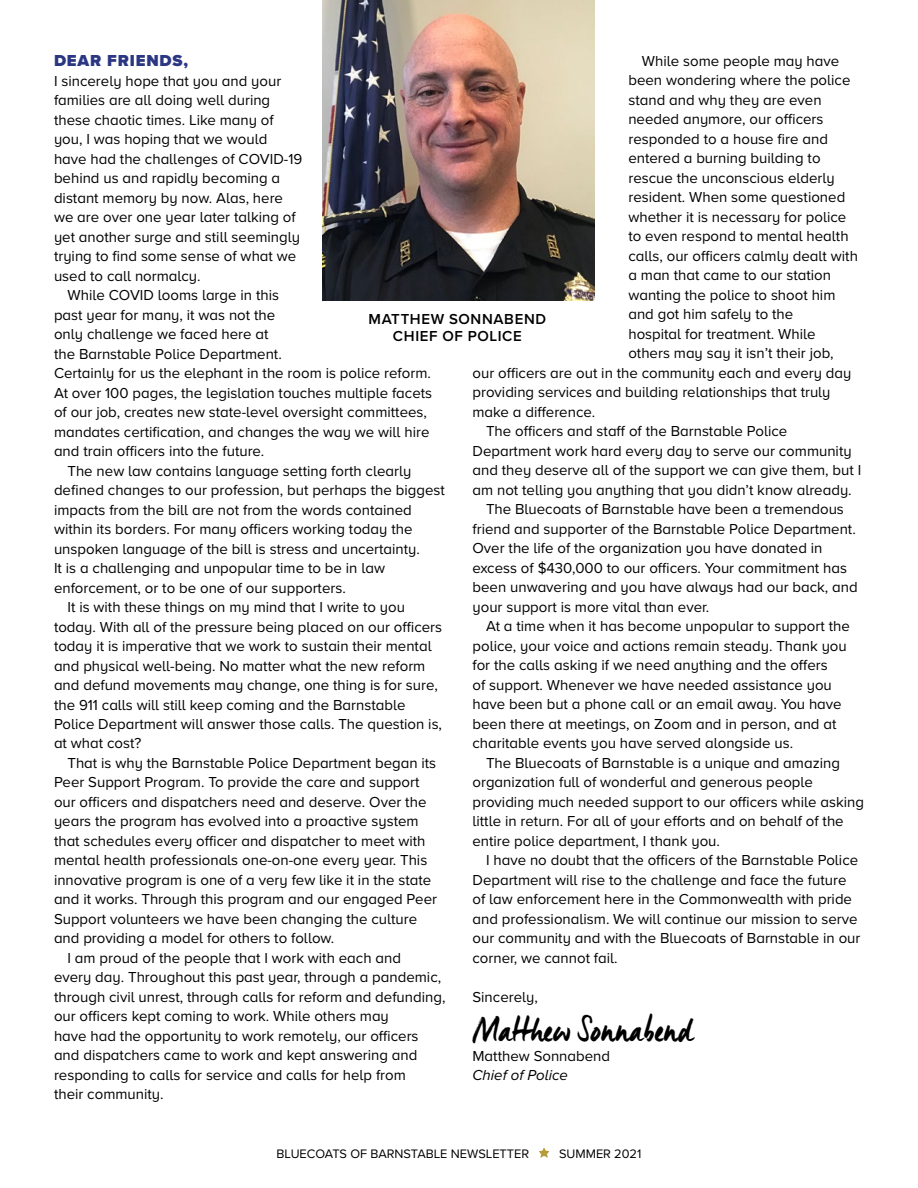
<style>
.page{position:relative;width:918px;height:1188px;background:#fff}
.page>*{position:absolute;margin:0;border:0;box-sizing:border-box;transform-origin:0 0}
.t1{font:34.5px "Manus";color:#000}
.t2{font:900 16.5px "Proxima Nova A";letter-spacing:.05em;color:#2b3783}
.t3{font:15px "Proxima Nova A";color:#000}
.t4{font:600 15px/16.5px "Proxima Nova A";letter-spacing:.045em;color:#000;text-align:center}
.t5{font:italic 15px "Proxima Nova A";letter-spacing:-.005em;color:#000}
.t6{font:12.75px "Proxima Nova A";color:#000}
</style>
<div class="page">
<img style="left:323px;top:0;width:272px;height:301px">
<svg style="left:539px;top:1148px;width:10px;height:10px"></svg>
<p class="t2" style="left:54px;top:48px;width:136px">DEAR FRIENDS,</p>
<p class="t3" style="left:54px;top:69px;width:229px">I sincerely hope that you and your</p>
<p class="t3" style="left:54px;top:89px;width:218px">families are all doing well during</p>
<p class="t3" style="left:54px;top:108px;width:221px">these chaotic times. Like many of</p>
<p class="t3" style="left:54px;top:128px;width:215px">you, I was hoping that we would</p>
<p class="t3" style="left:54px;top:147px;width:250px">have had the challenges of COVID-19</p>
<p class="t3" style="left:54px;top:167px;width:228px">behind us and rapidly becoming a</p>
<p class="t3" style="left:54px;top:186px;width:231px">distant memory by now. Alas, here</p>
<p class="t3" style="left:54px;top:206px;width:243px">we are over one year later talking of</p>
<p class="t3" style="left:54px;top:225px;width:248px">yet another surge and still seemingly</p>
<p class="t3" style="left:54px;top:245px;width:244px">trying to find some sense of what we</p>
<p class="t3" style="left:54px;top:264px;width:148px">used to call normalcy.</p>
<p class="t3" style="left:68px;top:284px;width:213px">While COVID looms large in this</p>
<p class="t3" style="left:54px;top:303px;width:223px">past year for many, it was not the</p>
<p class="t3" style="left:54px;top:323px;width:216px">only challenge we faced here at</p>
<p class="t3" style="left:54px;top:342px;width:229px">the Barnstable Police Department.</p>
<p class="t3" style="left:54px;top:362px;width:378px">Certainly for us the elephant in the room is police reform.</p>
<p class="t3" style="left:54px;top:381px;width:380px">At over 100 pages, the legislation touches multiple facets</p>
<p class="t3" style="left:54px;top:401px;width:375px">of our job, creates new state-level oversight committees,</p>
<p class="t3" style="left:54px;top:420px;width:377px">mandates certification, and changes the way we will hire</p>
<p class="t3" style="left:54px;top:440px;width:212px">and train officers into the future.</p>
<p class="t3" style="left:68px;top:459px;width:345px">The new law contains language setting forth clearly</p>
<p class="t3" style="left:54px;top:479px;width:392px">defined changes to our profession, but perhaps the biggest</p>
<p class="t3" style="left:54px;top:498px;width:359px">impacts from the bill are not from the words contained</p>
<p class="t3" style="left:54px;top:518px;width:360px">within its borders. For many officers working today the</p>
<p class="t3" style="left:54px;top:537px;width:367px">unspoken language of the bill is stress and uncertainty.</p>
<p class="t3" style="left:54px;top:557px;width:333px">It is a challenging and unpopular time to be in law</p>
<p class="t3" style="left:54px;top:576px;width:293px">enforcement, or to be one of our supporters.</p>
<p class="t3" style="left:68px;top:596px;width:339px">It is with these things on my mind that I write to you</p>
<p class="t3" style="left:54px;top:615px;width:390px">today. With all of the pressure being placed on our officers</p>
<p class="t3" style="left:54px;top:635px;width:379px">today it is imperative that we work to sustain their mental</p>
<p class="t3" style="left:54px;top:654px;width:373px">and physical well-being. No matter what the new reform</p>
<p class="t3" style="left:54px;top:674px;width:385px">and defund movements may change, one thing is for sure,</p>
<p class="t3" style="left:54px;top:693px;width:353px">the 911 calls will still keep coming and the Barnstable</p>
<p class="t3" style="left:54px;top:713px;width:390px">Police Department will answer those calls. The question is,</p>
<p class="t3" style="left:54px;top:732px;width:89px">at what cost?</p>
<p class="t3" style="left:68px;top:752px;width:370px">That is why the Barnstable Police Department began its</p>
<p class="t3" style="left:54px;top:771px;width:367px">Peer Support Program. To provide the care and support</p>
<p class="t3" style="left:54px;top:791px;width:374px">our officers and dispatchers need and deserve. Over the</p>
<p class="t3" style="left:54px;top:810px;width:366px">years the program has evolved into a proactive system</p>
<p class="t3" style="left:54px;top:830px;width:373px">that schedules every officer and dispatcher to meet with</p>
<p class="t3" style="left:54px;top:849px;width:375px">mental health professionals one-on-one every year. This</p>
<p class="t3" style="left:54px;top:869px;width:379px">innovative program is one of a very few like it in the state</p>
<p class="t3" style="left:54px;top:888px;width:385px">and it works. Through this program and our engaged Peer</p>
<p class="t3" style="left:54px;top:908px;width:365px">Support volunteers we have been changing the culture</p>
<p class="t3" style="left:54px;top:927px;width:282px">and providing a model for others to follow.</p>
<p class="t3" style="left:68px;top:947px;width:335px">I am proud of the people that I work with each and</p>
<p class="t3" style="left:54px;top:966px;width:389px">every day. Throughout this past year, through a pandemic,</p>
<p class="t3" style="left:54px;top:986px;width:393px">through civil unrest, through calls for reform and defunding,</p>
<p class="t3" style="left:54px;top:1005px;width:336px">our officers kept coming to work. While others may</p>
<p class="t3" style="left:54px;top:1025px;width:366px">have had the opportunity to work remotely, our officers</p>
<p class="t3" style="left:54px;top:1044px;width:365px">and dispatchers came to work and kept answering and</p>
<p class="t3" style="left:54px;top:1064px;width:353px">responding to calls for service and calls for help from</p>
<p class="t3" style="left:54px;top:1083px;width:111px">their community.</p>
<p class="t3" style="left:642px;top:50px;width:199px">While some people may have</p>
<p class="t3" style="left:628px;top:69px;width:224px">been wondering where the police</p>
<p class="t3" style="left:628px;top:89px;width:195px">stand and why they are even</p>
<p class="t3" style="left:628px;top:108px;width:197px">needed anymore, our officers</p>
<p class="t3" style="left:628px;top:128px;width:201px">responded to a house fire and</p>
<p class="t3" style="left:628px;top:147px;width:194px">entered a burning building to</p>
<p class="t3" style="left:628px;top:167px;width:208px">rescue the unconscious elderly</p>
<p class="t3" style="left:628px;top:186px;width:218px">resident. When some questioned</p>
<p class="t3" style="left:628px;top:206px;width:219px">whether it is necessary for police</p>
<p class="t3" style="left:628px;top:225px;width:222px">to even respond to mental health</p>
<p class="t3" style="left:628px;top:245px;width:231px">calls, our officers calmly dealt with</p>
<p class="t3" style="left:628px;top:264px;width:204px">a man that came to our station</p>
<p class="t3" style="left:628px;top:284px;width:209px">wanting the police to shoot him</p>
<p class="t3" style="left:628px;top:303px;width:166px">and got him safely to the</p>
<p class="t3" style="left:628px;top:323px;width:189px">hospital for treatment. While</p>
<p class="t3" style="left:628px;top:342px;width:207px">others may say it isn’t their job,</p>
<p class="t3" style="left:472px;top:362px;width:380px">our officers are out in the community each and every day</p>
<p class="t3" style="left:472px;top:381px;width:360px">providing services and building relationships that truly</p>
<p class="t3" style="left:472px;top:401px;width:124px">make a difference.</p>
<p class="t3" style="left:486px;top:420px;width:303px">The officers and staff of the Barnstable Police</p>
<p class="t3" style="left:472px;top:440px;width:381px">Department work hard every day to serve our community</p>
<p class="t3" style="left:472px;top:459px;width:390px">and they deserve all of the support we can give them, but I</p>
<p class="t3" style="left:472px;top:479px;width:381px">am not telling you anything that you didn’t know already.</p>
<p class="t3" style="left:486px;top:498px;width:359px">The Bluecoats of Barnstable have been a tremendous</p>
<p class="t3" style="left:472px;top:518px;width:385px">friend and supporter of the Barnstable Police Department.</p>
<p class="t3" style="left:472px;top:537px;width:351px">Over the life of the organization you have donated in</p>
<p class="t3" style="left:472px;top:557px;width:376px">excess of $430,000 to our officers. Your commitment has</p>
<p class="t3" style="left:472px;top:576px;width:387px">been unwavering and you have always had our back, and</p>
<p class="t3" style="left:472px;top:596px;width:238px">your support is more vital than ever.</p>
<p class="t3" style="left:486px;top:615px;width:365px">At a time when it has become unpopular to support the</p>
<p class="t3" style="left:472px;top:635px;width:376px">police, your voice and actions remain steady. Thank you</p>
<p class="t3" style="left:472px;top:654px;width:357px">for the calls asking if we need anything and the offers</p>
<p class="t3" style="left:472px;top:674px;width:361px">of support. Whenever we have needed assistance you</p>
<p class="t3" style="left:472px;top:693px;width:371px">have been but a phone call or an email away. You have</p>
<p class="t3" style="left:472px;top:713px;width:366px">been there at meetings, on Zoom and in person, and at</p>
<p class="t3" style="left:472px;top:732px;width:322px">charitable events you have served alongside us.</p>
<p class="t3" style="left:486px;top:752px;width:356px">The Bluecoats of Barnstable is a unique and amazing</p>
<p class="t3" style="left:472px;top:771px;width:342px">organization full of wonderful and generous people</p>
<p class="t3" style="left:472px;top:791px;width:393px">providing much needed support to our officers while asking</p>
<p class="t3" style="left:472px;top:810px;width:373px">little in return. For all of your efforts and on behalf of the</p>
<p class="t3" style="left:472px;top:830px;width:249px">entire police department, I thank you.</p>
<p class="t3" style="left:486px;top:849px;width:374px">I have no doubt that the officers of the Barnstable Police</p>
<p class="t3" style="left:472px;top:869px;width:376px">Department will rise to the challenge and face the future</p>
<p class="t3" style="left:472px;top:888px;width:381px">of law enforcement here in the Commonwealth with pride</p>
<p class="t3" style="left:472px;top:908px;width:387px">and professionalism. We will continue our mission to serve</p>
<p class="t3" style="left:472px;top:927px;width:389px">our community and with the Bluecoats of Barnstable in our</p>
<p class="t3" style="left:472px;top:947px;width:147px">corner, we cannot fail.</p>
<p class="t3" style="left:472px;top:986px;width:67px">Sincerely,</p>
<h1 class="t1" style="left:472px;top:1009px;width:222px">Matthew Sonnabend</h1>
<p class="t3" style="left:472px;top:1044px;width:139px">Matthew Sonnabend</p>
<p class="t5" style="left:472px;top:1064px;width:97px">Chief of Police</p>
<p class="t4" style="left:369px;top:311px;width:179px">MATTHEW SONNABEND<br>CHIEF OF POLICE</p>
<p class="t6" style="left:277px;top:1144px;width:254px">BLUECOATS OF BARNSTABLE NEWSLETTER</p>
<p class="t6" style="left:559px;top:1144px;width:84px">SUMMER 2021</p>
</div>
